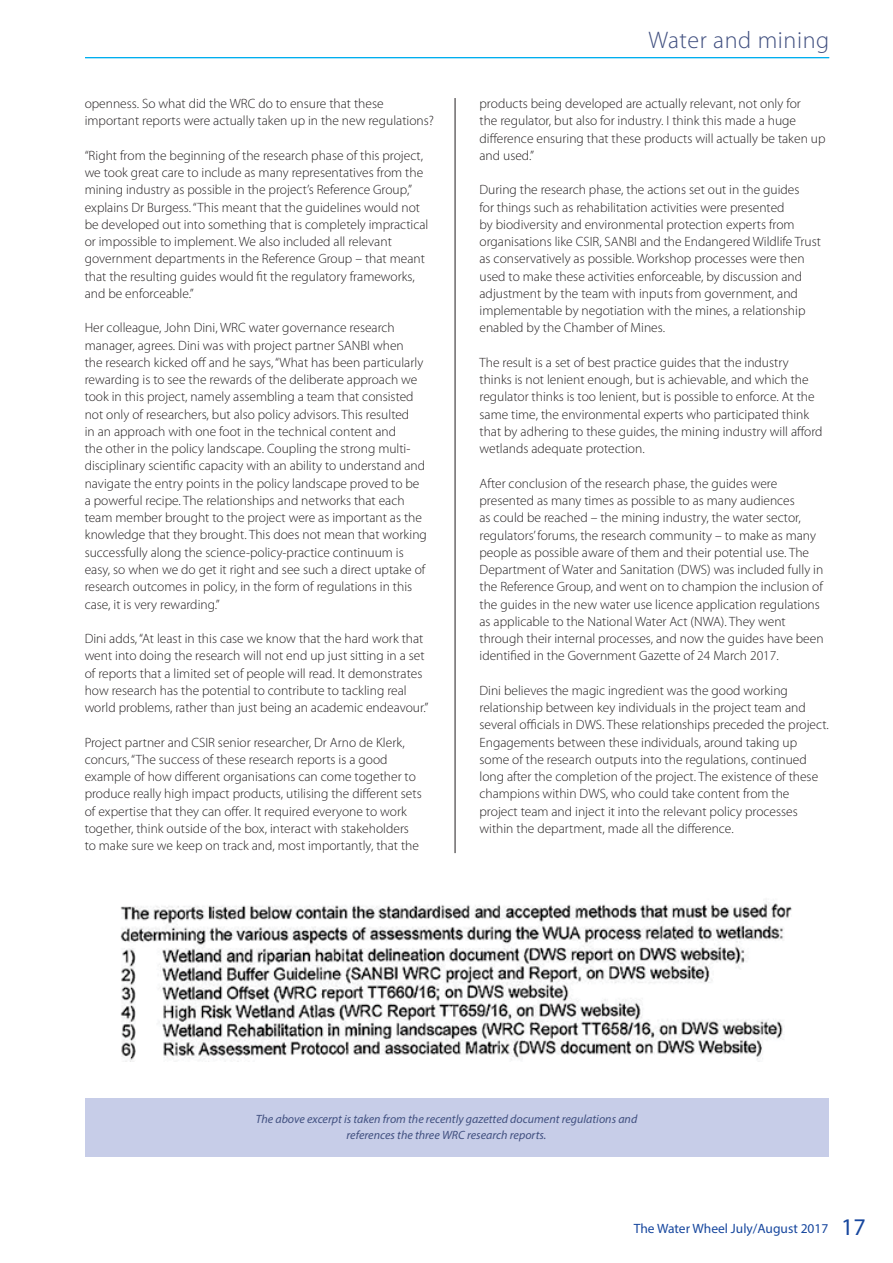
<style>
.page{position:relative;width:893px;height:1263px;background:#fff}
.page>*{position:absolute;margin:0;border:0;box-sizing:border-box;transform-origin:0 0}
.t1{font:300 24px "Myriad Pro";letter-spacing:.025em;color:#415080}
.t2{font:300 13.5px/17.2px "Myriad Pro";color:#231f20}
.t3{font:13.5px "Myriad Pro";color:#17479e}
.t4{font:italic 12px/16.5px "Myriad Pro";color:#415080;text-align:center}
.s1{font-size:24px}
</style>
<div class="page">
<hr style="left:85px;top:57px;width:744px;height:1px;background:#00aeef">
<hr style="left:455px;top:98px;width:1px;height:755px;background:#231f20">
<img style="left:120px;top:901px;width:672px;height:160px">
<div style="left:85px;top:1098px;width:743px;height:59px;background:#c7cde8"></div>
<p class="t2" style="left:85px;top:96px;width:351px">openness. So what did the WRC do to ensure that these important reports were actually taken up in the new regulations?</p>
<p class="t2" style="left:85px;top:148px;width:345px">“Right from the beginning of the research phase of this project, we took great care to include as many representatives from the mining industry as possible in the project’s Reference Group,” explains Dr Burgess. “This meant that the guidelines would not be developed out into something that is completely impractical or impossible to implement. We also included all relevant government departments in the Reference Group – that meant that the resulting guides would fit the regulatory frameworks, and be enforceable.”</p>
<p class="t2" style="left:85px;top:321px;width:344px">Her colleague, John Dini, WRC water governance research manager, agrees. Dini was with project partner SANBI when<br>the research kicked off and he says, “What has been particularly rewarding is to see the rewards of the deliberate approach we took in this project, namely assembling a team that consisted not only of researchers, but also policy advisors. This resulted<br>in an approach with one foot in the technical content and<br>the other in the policy landscape. Coupling the strong multi&shy;disciplinary scientific capacity with an ability to understand and navigate the entry points in the policy landscape proved to be a powerful recipe. The relationships and networks that each team member brought to the project were as important as the knowledge that they brought. This does not mean that working successfully along the science-policy-practice continuum is easy, so when we do get it right and see such a direct uptake of research outcomes in policy, in the form of regulations in this case, it is very rewarding.”</p>
<p class="t2" style="left:85px;top:631px;width:345px">Dini adds, “At least in this case we know that the hard work that went into doing the research will not end up just sitting in a set of reports that a limited set of people will read. It demonstrates how research has the potential to contribute to tackling real world problems, rather than just being an academic endeavour.”</p>
<p class="t2" style="left:85px;top:735px;width:339px">Project partner and CSIR senior researcher, Dr Arno de Klerk, concurs, “The success of these research reports is a good example of how different organisations can come together to produce really high impact products, utilising the different sets of expertise that they can offer. It required everyone to work together, think outside of the box, interact with stakeholders to make sure we keep on track and, most importantly, that the</p>
<h1 class="t1" style="left:648px;top:31px;width:182px">Water and mining</h1>
<p class="t2" style="left:479px;top:96px;width:347px">products being developed are actually relevant, not only for<br>the regulator, but also for industry. I think this made a huge difference ensuring that these products will actually be taken up and used.”</p>
<p class="t2" style="left:479px;top:183px;width:343px">During the research phase, the actions set out in the guides<br>for things such as rehabilitation activities were presented<br>by biodiversity and environmental protection experts from organisations like CSIR, SANBI and the Endangered Wildlife Trust as conservatively as possible. Workshop processes were then used to make these activities enforceable, by discussion and adjustment by the team with inputs from government, and implementable by negotiation with the mines, a relationship enabled by the Chamber of Mines.</p>
<p class="t2" style="left:479px;top:355px;width:345px">The result is a set of best practice guides that the industry thinks is not lenient enough, but is achievable, and which the regulator thinks is too lenient, but is possible to enforce. At the same time, the environmental experts who participated think that by adhering to these guides, the mining industry will afford wetlands adequate protection.</p>
<p class="t2" style="left:479px;top:476px;width:346px">After conclusion of the research phase, the guides were presented as many times as possible to as many audiences<br>as could be reached – the mining industry, the water sector, regulators’ forums, the research community – to make as many people as possible aware of them and their potential use. The Department of Water and Sanitation (DWS) was included fully in the Reference Group, and went on to champion the inclusion of the guides in the new water use licence application regulations as applicable to the National Water Act (NWA). They went through their internal processes, and now the guides have been identified in the Government Gazette of 24 March 2017.</p>
<p class="t2" style="left:479px;top:683px;width:351px">Dini believes the magic ingredient was the good working relationship between key individuals in the project team and several officials in DWS. These relationships preceded the project.<br>Engagements between these individuals, around taking up some of the research outputs into the regulations, continued long after the completion of the project. The existence of these champions within DWS, who could take content from the project team and inject it into the relevant policy processes within the department, made all the difference.</p>
<p class="t4" style="left:256px;top:1112px;width:383px">The above excerpt is taken from the recently gazetted document regulations and references the three WRC research reports.</p>
<p class="t3" style="left:634px;top:1223px;width:233px">The Water Wheel July/August 2017 <span class="s1">17</span></p>
</div>
